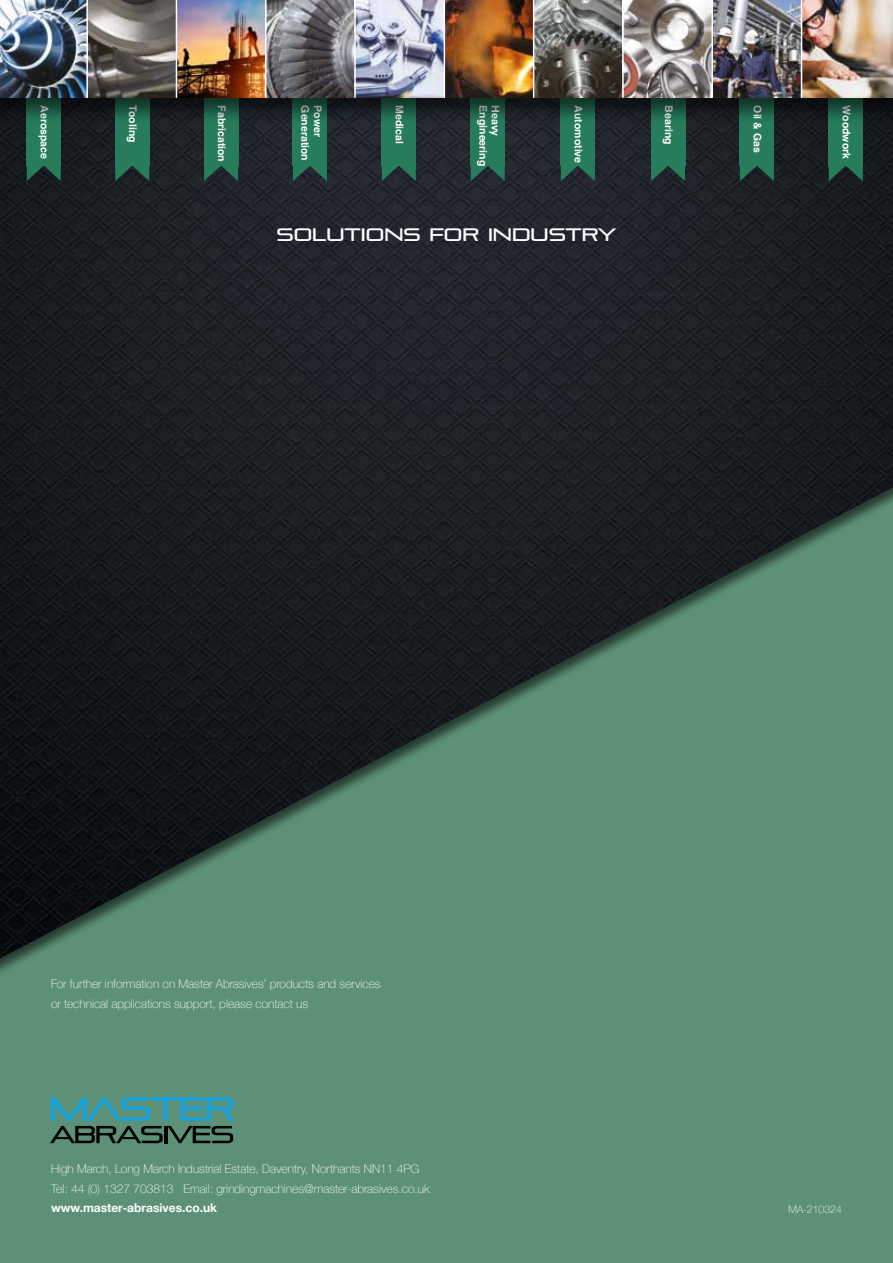
<style>
.page{position:relative;width:893px;height:1263px;background:#fff}
.page>*{position:absolute;margin:0;border:0;box-sizing:border-box;transform-origin:0 0}
.t1{font:18px "Pirulen Rg";color:#fff}
.t2{font:100 12px/19.5px "Helvetica Neue";color:#fff}
.t3{font:700 12px "Helvetica Neue";color:#fff}
.t4{font:700 10.5px "Helvetica";color:#fff}
.t5{font:100 10.5px "Helvetica Neue";color:#fff}
</style>
<div class="page">
<div style="left:0;top:455px;width:893px;height:808px;background:#5d9177"></div>
<svg style="left:50px;top:1097px;width:184px;height:46px"></svg>
<img style="left:0;top:125px;width:893px;height:833px">
<div style="left:27px;top:95px;width:34px;height:71px;background:#277c5c"></div>
<svg style="left:27px;top:166px;width:34px;height:15px"></svg>
<div style="left:115px;top:95px;width:34px;height:71px;background:#277c5c"></div>
<svg style="left:115px;top:166px;width:34px;height:15px"></svg>
<div style="left:204px;top:95px;width:34px;height:71px;background:#277c5c"></div>
<svg style="left:204px;top:166px;width:34px;height:15px"></svg>
<div style="left:293px;top:95px;width:34px;height:71px;background:#277c5c"></div>
<svg style="left:293px;top:166px;width:34px;height:15px"></svg>
<div style="left:382px;top:95px;width:34px;height:71px;background:#277c5c"></div>
<svg style="left:382px;top:166px;width:34px;height:15px"></svg>
<div style="left:471px;top:95px;width:34px;height:71px;background:#277c5c"></div>
<svg style="left:471px;top:166px;width:34px;height:15px"></svg>
<div style="left:561px;top:95px;width:34px;height:71px;background:#277c5c"></div>
<svg style="left:561px;top:166px;width:34px;height:15px"></svg>
<div style="left:651px;top:95px;width:34px;height:71px;background:#277c5c"></div>
<svg style="left:651px;top:166px;width:34px;height:15px"></svg>
<div style="left:740px;top:95px;width:34px;height:71px;background:#277c5c"></div>
<svg style="left:740px;top:166px;width:34px;height:15px"></svg>
<div style="left:829px;top:95px;width:34px;height:71px;background:#277c5c"></div>
<svg style="left:829px;top:166px;width:34px;height:15px"></svg>
<div style="left:0;top:0;width:893px;height:125px;background:#000;opacity:.58"></div>
<img style="left:0;top:0;width:354px;height:98px">
<img style="left:356px;top:0;width:537px;height:98px">
<hr style="left:176px;top:0;width:1px;height:98px;background:#fff">
<hr style="left:265px;top:0;width:1px;height:98px;background:#fff">
<hr style="left:354px;top:0;width:2px;height:98px;background:#fff">
<hr style="left:444px;top:0;width:1px;height:98px;background:#fff">
<hr style="left:533px;top:0;width:1px;height:98px;background:#fff">
<hr style="left:622px;top:0;width:2px;height:98px;background:#fff">
<hr style="left:711px;top:0;width:2px;height:98px;background:#fff">
<hr style="left:801px;top:0;width:1px;height:98px;background:#fff">
<hr style="left:86px;top:0;width:2px;height:98px;background:#fff">
<p class="t4" style="left:51px;top:105px;width:55px;rotate:90deg">Aerospace</p>
<p class="t4" style="left:139px;top:105px;width:39px;rotate:90deg">Tooling</p>
<p class="t4" style="left:228px;top:105px;width:58px;rotate:90deg">Fabrication</p>
<p class="t4" style="left:312px;top:105px;width:57px;rotate:90deg">Generation</p>
<p class="t4" style="left:324px;top:105px;width:33px;rotate:90deg">Power</p>
<p class="t4" style="left:406px;top:105px;width:40px;rotate:90deg">Medical</p>
<p class="t4" style="left:489px;top:105px;width:62px;rotate:90deg">Engineering</p>
<p class="t4" style="left:502px;top:105px;width:32px;rotate:90deg">Heavy</p>
<p class="t4" style="left:585px;top:105px;width:59px;rotate:90deg">Automotive</p>
<p class="t4" style="left:675px;top:105px;width:41px;rotate:90deg">Bearing</p>
<p class="t4" style="left:764px;top:105px;width:49px;rotate:90deg">Oil &amp; Gas</p>
<p class="t4" style="left:853px;top:105px;width:55px;rotate:90deg">Woodwork</p>
<h1 class="t1" style="left:277px;top:224px;width:341px">SOLUTIONS FOR INDUSTRY</h1>
<p class="t2" style="left:51px;top:974px;width:331px">For further information on Master Abrasives’ products and services or technical applications support, please contact us</p>
<p class="t2" style="left:51px;top:1159px;width:380px">High March, Long March Industrial Estate, Daventry, Northants NN11 4PG<br>Tel: 44 (0) 1327 703813 Email: grindingmachines@master-abrasives.co.uk</p>
<p class="t3" style="left:51px;top:1198px;width:167px">www.master-abrasives.co.uk</p>
<p class="t5" style="left:788px;top:1201px;width:55px">MA-210324</p>
</div>
